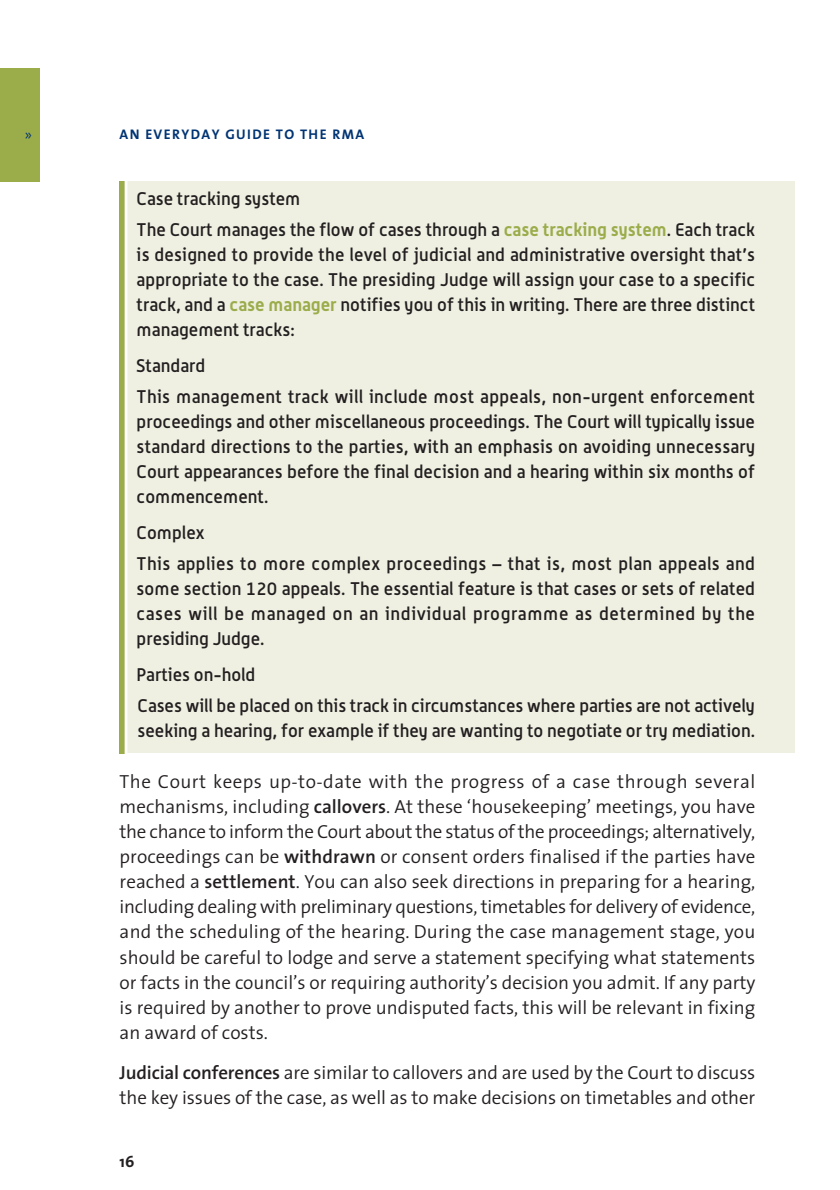
<style>
.page{position:relative;width:840px;height:1190px;background:#fff}
.page>*{position:absolute;margin:0;border:0;box-sizing:border-box;transform-origin:0 0}
.t1{font:300 19px/25px "The Sans";letter-spacing:-.005em;color:#231f20;text-align:justify}
.t2{font:500 18px/25px "Alwyn";color:#231f20;text-align:justify}
.t3{font:500 18px/30.6px "Alwyn";letter-spacing:.02em;color:#231f20}
.t4{font:500 18px/30.6px "Alwyn";letter-spacing:.025em;color:#231f20}
.t5{font:300 18px "The Sans";color:#003473}
.t6{font:700 16px "The Sans";color:#231f20}
.t7{font:700 14px "The Sans";letter-spacing:.1em;color:#003473}
.s1{font-weight:700;color:#9bac4b}
.s2{font-weight:600}
</style>
<div class="page">
<div style="left:0;top:69px;width:40px;height:113px;background:#9bac4b"></div>
<div style="left:120px;top:181px;width:674px;height:572px;background:#eff0e2"></div>
<svg style="left:120px;top:181px;width:7px;height:572px;background:#bdc888"></svg>
<p class="t5" style="left:24px;top:126px;width:10px">››</p>
<p class="t7" style="left:119px;top:128px;width:246px">AN EVERYDAY GUIDE TO THE RMA</p>
<p class="t2" style="left:137px;top:184px;width:620px;line-height:30.6px">Case tracking system<br>The Court manages the flow of cases through a <span class="s1">case tracking system</span>. Each track</p>
<p class="t2" style="left:137px;top:243px;width:620px">is designed to provide the level of judicial and administrative oversight that’s appropriate to the case. The presiding Judge will assign your case to a specific track, and a <span class="s1">case manager</span> notifies you of this in writing. There are three distinct management tracks:</p>
<p class="t3" style="left:137px;top:351px;width:620px">Standard<br>This management track will include most appeals, non-urgent enforcement</p>
<p class="t2" style="left:137px;top:410px;width:620px">proceedings and other miscellaneous proceedings. The Court will typically issue standard directions to the parties, with an emphasis on avoiding unnecessary Court appearances before the final decision and a hearing within six months of commencement.</p>
<p class="t4" style="left:137px;top:518px;width:620px">Complex<br>This applies to more complex proceedings – that is, most plan appeals and</p>
<p class="t2" style="left:137px;top:577px;width:620px">some section 120 appeals. The essential feature is that cases or sets of related cases will be managed on an individual programme as determined by the presiding Judge.</p>
<p class="t2" style="left:137px;top:660px;width:620px;line-height:30.6px">Parties on-hold<br>Cases will be placed on this track in circumstances where parties are not actively</p>
<p class="t2" style="left:138px;top:719px;width:619px">seeking a hearing, for example if they are wanting to negotiate or try mediation.</p>
<p class="t1" style="left:120px;top:770px;width:637px">The Court keeps up-to-date with the progress of a case through several mechanisms, including <span class="s2">callovers</span>. At these ‘housekeeping’ meetings, you have the chance to inform the Court about the status of the proceedings; alternatively, proceedings can be <span class="s2">withdrawn</span> or consent orders finalised if the parties have reached a <span class="s2">settlement</span>. You can also seek directions in preparing for a hearing, including dealing with preliminary questions, timetables for delivery of evidence, and the scheduling of the hearing. During the case management stage, you should be careful to lodge and serve a statement specifying what statements or facts in the council’s or requiring authority’s decision you admit. If any party is required by another to prove undisputed facts, this will be relevant in fixing an award of costs.</p>
<p class="t1" style="left:120px;top:1061px;width:637px"><span class="s2">Judicial conferences</span> are similar to callovers and are used by the Court to discuss the key issues of the case, as well as to make decisions on timetables and other</p>
<p class="t6" style="left:120px;top:1153px;width:16px">16</p>
</div>
